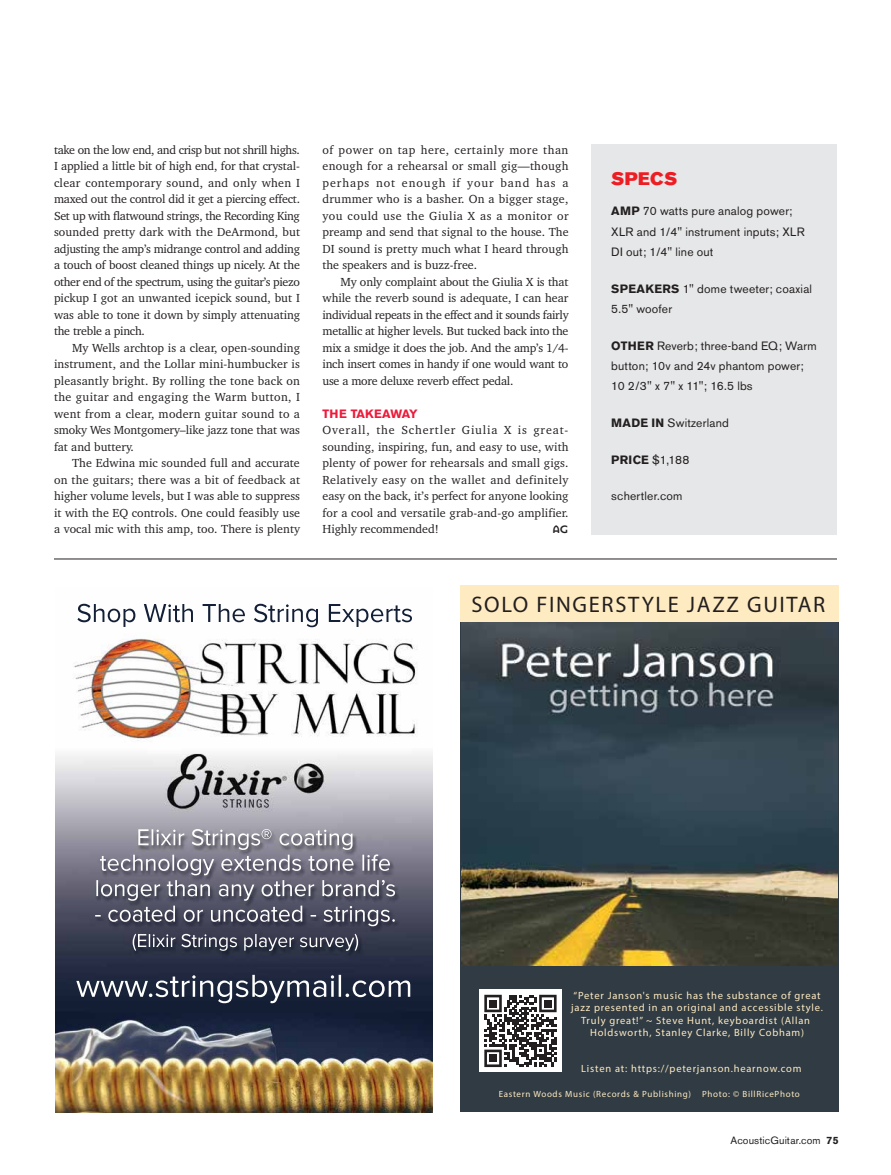
<style>
.page{position:relative;width:891px;height:1175px;background:#fff}
.page>*{position:absolute;margin:0;border:0;box-sizing:border-box;transform-origin:0 0}
.t1{font:22.5px "Myriad Pro";letter-spacing:.075em;color:#231f20}
.t2{font:18px "Akzidenz Grotesk BE Super";letter-spacing:.025em;color:#ed1d24}
.t3{font:12px/16.5px "Charter BT Pro";color:#231f20;text-align:justify}
.t4{font:12px/20.2px "Akzidenz Grotesk BE";letter-spacing:.015em;color:#231f20}
.t5{font:700 12px "Akzidenz Grotesk BE";letter-spacing:.02em;color:#ed1a3b}
.t6{font:700 12px "Mason Sans";color:#231f20}
.t7{font:10.5px/12px "Myriad Pro";letter-spacing:.075em;color:#ffebc1;text-align:center}
.t8{font:10.5px "Akzidenz Grotesk BE";letter-spacing:.01em;color:#231f20}
.t9{font:9px "Myriad Pro";letter-spacing:.075em;color:#ffebc1}
.s1{font-weight:700}
</style>
<div class="page">
<div style="left:591px;top:144px;width:246px;height:390px;background:#e6e7e8"></div>
<hr style="left:54px;top:558px;width:783px;height:1px;background:#231f20">
<img style="left:56px;top:603px;width:376px;height:509px">
<div style="left:461px;top:585px;width:378px;height:527px;background:#303b44"></div>
<img style="left:461px;top:621px;width:377px;height:345px">
<div style="left:461px;top:585px;width:378px;height:36px;background:#ffebc1"></div>
<div style="left:479px;top:989px;width:83px;height:83px;background:#fff"></div>
<svg style="left:484px;top:994px;width:73px;height:73px"></svg>
<div style="left:489px;top:999px;width:8px;height:8px;background:#231f20"></div>
<div style="left:544px;top:999px;width:8px;height:8px;background:#231f20"></div>
<div style="left:489px;top:1054px;width:8px;height:8px;background:#231f20"></div>
<p class="t3" style="left:54px;top:141px;width:248px">take on the low end, and crisp but not shrill highs.<br>I applied a little bit of high end, for that crystal&shy;clear contemporary sound, and only when I maxed out the control did it get a piercing effect.<br>Set up with flatwound strings, the Recording King sounded pretty dark with the DeArmond, but adjusting the amp’s midrange control and adding a touch of boost cleaned things up nicely. At the other end of the spectrum, using the guitar’s piezo pickup I got an unwanted icepick sound, but I was able to tone it down by simply attenuating the treble a pinch.</p>
<p class="t3" style="left:54px;top:339px;width:248px;text-indent:18px">My Wells archtop is a clear, open-sounding instrument, and the Lollar mini-humbucker is pleasantly bright. By rolling the tone back on the guitar and engaging the Warm button, I went from a clear, modern guitar sound to a smoky Wes Montgomery–like jazz tone that was fat and buttery.</p>
<p class="t3" style="left:54px;top:455px;width:248px;text-indent:18px">The Edwina mic sounded full and accurate on the guitars; there was a bit of feedback at higher volume levels, but I was able to suppress it with the EQ controls. One could feasibly use a vocal mic with this amp, too. There is plenty</p>
<p class="t3" style="left:323px;top:141px;width:248px">of power on tap here, certainly more than enough for a rehearsal or small gig—though perhaps not enough if your band has a drummer who is a basher. On a bigger stage, you could use the Giulia X as a monitor or preamp and send that signal to the house. The DI sound is pretty much what I heard through the speakers and is buzz-free.</p>
<p class="t3" style="left:323px;top:273px;width:248px;text-indent:18px">My only complaint about the Giulia X is that while the reverb sound is adequate, I can hear individual repeats in the effect and it sounds fairly metallic at higher levels. But tucked back into the mix a smidge it does the job. And the amp’s 1/4- inch insert comes in handy if one would want to use a more deluxe reverb effect pedal.</p>
<p class="t5" style="left:323px;top:407px;width:97px">THE TAKEAWAY</p>
<p class="t3" style="left:323px;top:422px;width:248px">Overall, the Schertler Giulia X is great&shy;sounding, inspiring, fun, and easy to use, with plenty of power for rehearsals and small gigs.<br>Relatively easy on the wallet and definitely easy on the back, it’s perfect for anyone looking for a cool and versatile grab-and-go amplifier.<br>Highly recommended!</p>
<p class="t6" style="left:552px;top:522px;width:18px">AG</p>
<h2 class="t2" style="left:611px;top:168px;width:67px">SPECS</h2>
<p class="t4" style="left:611px;top:201px;width:195px"><span class="s1">AMP</span> 70 watts pure analog power;<br>XLR and 1/4" instrument inputs; XLR<br>DI out; 1/4" line out</p>
<p class="t4" style="left:611px;top:278px;width:202px"><span class="s1">SPEAKERS</span> 1" dome tweeter; coaxial<br>5.5" woofer</p>
<p class="t4" style="left:611px;top:335px;width:207px"><span class="s1">OTHER</span> Reverb; three-band EQ; Warm button; 10v and 24v phantom power;<br>10 2/3" x 7" x 11"; 16.5 lbs</p>
<p class="t4" style="left:611px;top:412px;width:119px"><span class="s1">MADE IN</span> Switzerland</p>
<p class="t4" style="left:611px;top:449px;width:80px"><span class="s1">PRICE</span> $1,188</p>
<p class="t4" style="left:611px;top:486px;width:73px">schertler.com</p>
<h1 class="t1" style="left:471px;top:591px;width:355px">SOLO FINGERSTYLE JAZZ GUITAR</h1>
<p class="t7" style="left:571px;top:989px;width:253px">“Peter Janson's music has the substance of great jazz presented in an original and accessible style.<br>Truly great!” ~ Steve Hunt, keyboardist (Allan Holdsworth, Stanley Clarke, Billy Cobham)</p>
<p class="t7" style="left:581px;top:1062px;width:222px">Listen at: https://peterjanson.hearnow.com</p>
<p class="t9" style="left:499px;top:1088px;width:303px">Eastern Woods Music (Records &amp; Publishing) Photo: © BillRicePhoto</p>
<p class="t8" style="left:730px;top:1134px;width:110px">AcousticGuitar.com <span class="s1">75</span></p>
</div>
